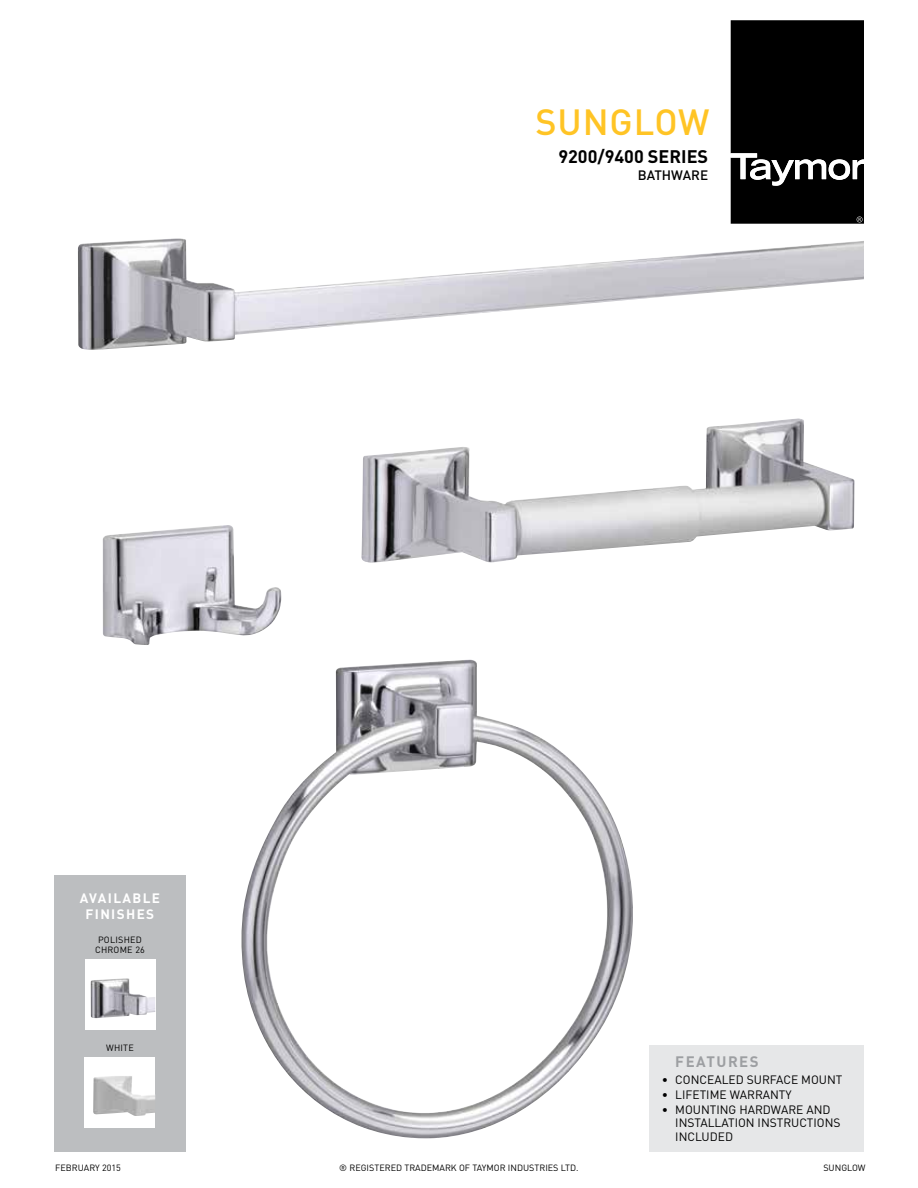
<style>
.page{position:relative;width:918px;height:1188px;background:#fff}
.page>*{position:absolute;margin:0;border:0;box-sizing:border-box;transform-origin:0 0}
.t1{font:500 36px "DIN";letter-spacing:.025em;color:#ffc425}
.t2{font:700 18px "DIN";color:#000}
.t3{font:700 15px "DIN";letter-spacing:.1em;color:#9d9fa2}
.t4{font:700 13.5px/16.5px "DIN";letter-spacing:.1em;color:#fff;text-align:center}
.t5{font:500 13.5px "DIN";color:#000}
.t6{font:12px/13.5px "DIN";color:#000}
.t7{font:9px "DIN";color:#000}
.t8{font:9px/10.5px "DIN";letter-spacing:.025em;color:#000;text-align:center}
</style>
<div class="page">
<img style="left:78px;top:238px;width:786px;height:112px">
<img style="left:241px;top:660px;width:392px;height:478px">
<img style="left:361px;top:418px;width:493px;height:145px">
<img style="left:103px;top:525px;width:178px;height:120px">
<svg style="left:731px;top:20px;width:133px;height:204px;background:#0e0e0e"></svg>
<div style="left:54px;top:875px;width:132px;height:277px;background:#bcbec0"></div>
<div style="left:649px;top:1045px;width:215px;height:107px;background:#e6e7e8"></div>
<div style="left:85px;top:959px;width:70px;height:71px;background:#fff"></div>
<img style="left:91px;top:978px;width:64px;height:40px">
<div style="left:85px;top:1057px;width:70px;height:71px;background:#fff"></div>
<img style="left:93px;top:1076px;width:62px;height:40px">
<h1 class="t1" style="left:535px;top:99px;width:176px">SUNGLOW</h1>
<h2 class="t2" style="left:558px;top:145px;width:151px">9200/9400 SERIES</h2>
<p class="t5" style="left:638px;top:166px;width:72px">BATHWARE</p>
<p class="t4" style="left:80px;top:889px;width:82px">AVAILABLE<br>FINISHES</p>
<p class="t8" style="left:95px;top:934px;width:51px">POLISHED<br>CHROME 26</p>
<p class="t7" style="left:106px;top:1042px;width:29px">WHITE</p>
<p class="t7" style="left:55px;top:1162px;width:67px">FEBRUARY 2015</p>
<p class="t7" style="left:339px;top:1162px;width:241px">® REGISTERED TRADEMARK OF TAYMOR INDUSTRIES LTD.</p>
<p class="t3" style="left:675px;top:1052px;width:85px">FEATURES</p>
<p class="t6" style="left:662px;top:1072px;width:182px">• CONCEALED SURFACE MOUNT</p>
<p class="t6" style="left:662px;top:1087px;width:131px">• LIFETIME WARRANTY</p>
<p class="t6" style="left:675px;top:1102px;width:167px;text-indent:-14px">• MOUNTING HARDWARE AND<br>INSTALLATION INSTRUCTIONS<br>INCLUDED</p>
<p class="t7" style="left:823px;top:1162px;width:44px">SUNGLOW</p>
</div>
